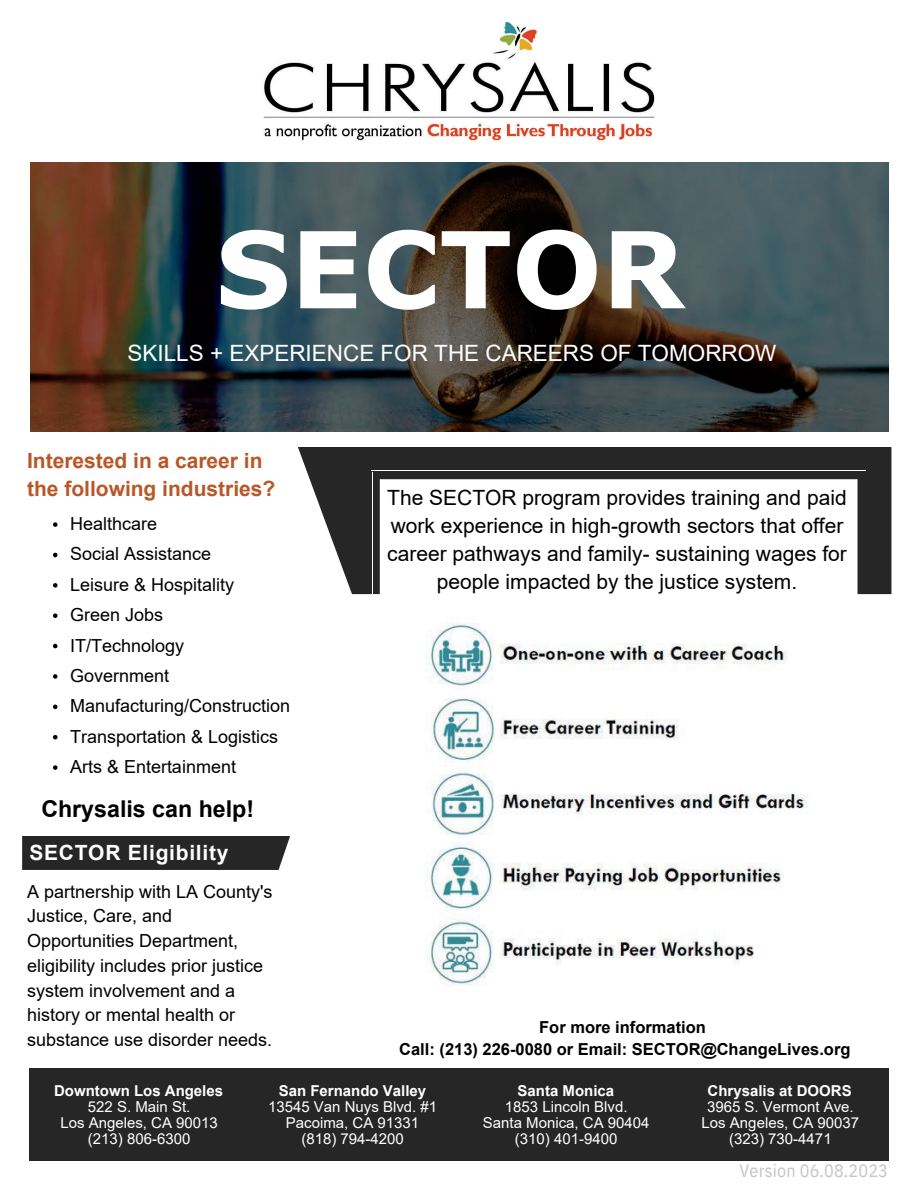
<style>
.page{position:relative;width:918px;height:1188px;background:#fff}
.page>*{position:absolute;margin:0;border:0;box-sizing:border-box;transform-origin:0 0}
.t1{font:700 105.9px "Verdana";color:#fff}
.t2{font:700 23.25px "Arial";color:#000}
.t3{font:22.5px "Arial";color:#fff}
.t4{font:21px/28.2px "Arial";color:#000;text-align:center}
.t5{font:700 21px/28.2px "Arial";color:#b95728}
.t6{font:700 21px "Arial";letter-spacing:.035em;color:#fff}
.t7{font:18px/24.8px "Arial";color:#000}
.t8{font:18px "IBM Plex Sans Cond";letter-spacing:.01em;color:#c6c6c6}
.t9{font:700 16.5px "Arial";color:#000}
.t10{font:15px/15.8px "Arial";color:#fff;text-align:center}
.t11{font:700 15px "Arial";color:#fff}
</style>
<div class="page">
<div style="left:22px;top:836px;width:268px;height:34px;background:#262626"></div>
<svg style="left:298px;top:447px;width:594px;height:148px;fill:#262626"></svg>
<div style="left:371px;top:471px;width:494px;height:149px;background:#fff"></div>
<div style="left:29px;top:1068px;width:860px;height:93px;background:#262626"></div>
<img style="left:30px;top:163px;width:859px;height:269px">
<img style="left:425px;top:623px;width:383px;height:363px">
<svg style="left:53px;top:522px;width:5px;height:5px"></svg>
<svg style="left:53px;top:553px;width:5px;height:4px"></svg>
<svg style="left:53px;top:583px;width:5px;height:5px"></svg>
<svg style="left:53px;top:613px;width:5px;height:5px"></svg>
<svg style="left:53px;top:644px;width:5px;height:4px"></svg>
<svg style="left:53px;top:674px;width:5px;height:5px"></svg>
<svg style="left:53px;top:705px;width:5px;height:4px"></svg>
<svg style="left:53px;top:735px;width:5px;height:4px"></svg>
<svg style="left:53px;top:765px;width:5px;height:5px"></svg>
<img style="left:263px;top:22px;width:392px;height:120px">
<p class="t1" style="left:215px;top:202px;width:471px">SECTOR</p>
<p class="t3" style="left:128px;top:340px;width:650px">SKILLS + EXPERIENCE FOR THE CAREERS OF TOMORROW</p>
<p class="t5" style="left:27px;top:447px;width:250px">Interested in a career in the following industries?</p>
<p class="t7" style="left:70px;top:511px;width:89px">Healthcare</p>
<p class="t7" style="left:70px;top:542px;width:142px">Social Assistance</p>
<p class="t7" style="left:70px;top:572px;width:165px">Leisure &amp; Hospitality</p>
<p class="t7" style="left:70px;top:603px;width:95px">Green Jobs</p>
<p class="t7" style="left:70px;top:633px;width:115px">IT/Technology</p>
<p class="t7" style="left:70px;top:661px;width:221px;line-height:30.3px">Government<br>Manufacturing/Construction<br>Transportation &amp; Logistics<br>Arts &amp; Entertainment</p>
<p class="t2" style="left:41px;top:796px;width:214px">Chrysalis can help!</p>
<p class="t6" style="left:29px;top:841px;width:201px">SECTOR Eligibility</p>
<p class="t7" style="left:27px;top:879px;width:247px">A partnership with LA County's<br>Justice, Care, and<br>Opportunities Department, eligibility includes prior justice system involvement and a history or mental health or substance use disorder needs.</p>
<p class="t4" style="left:387px;top:484px;width:461px">The SECTOR program provides training and paid work experience in high-growth sectors that offer career pathways and family- sustaining wages for people impacted by the justice system.</p>
<p class="t9" style="left:539px;top:1018px;width:168px">For more information</p>
<p class="t9" style="left:399px;top:1041px;width:453px">Call: (213) 226-0080 or Email: SECTOR@ChangeLives.org</p>
<p class="t11" style="left:54px;top:1082px;width:171px">Downtown Los Angeles</p>
<p class="t11" style="left:279px;top:1082px;width:149px">San Fernando Valley</p>
<p class="t11" style="left:518px;top:1082px;width:98px">Santa Monica</p>
<p class="t11" style="left:708px;top:1082px;width:146px">Chrysalis at DOORS</p>
<p class="t10" style="left:88px;top:1099px;width:104px">522 S. Main St.</p>
<p class="t10" style="left:60px;top:1115px;width:159px">Los Angeles, CA 90013 (213) 806-6300</p>
<p class="t10" style="left:268px;top:1099px;width:171px">13545 Van Nuys Blvd. #1<br>Pacoima, CA 91331</p>
<p class="t10" style="left:301px;top:1130px;width:104px">(818) 794-4200</p>
<p class="t10" style="left:505px;top:1099px;width:124px">1853 Lincoln Blvd.</p>
<p class="t10" style="left:483px;top:1115px;width:168px">Santa Monica, CA 90404 (310) 401-9400</p>
<p class="t10" style="left:702px;top:1099px;width:159px">3965 S. Vermont Ave.<br>Los Angeles, CA 90037 (323) 730-4471</p>
<p class="t8" style="left:740px;top:1158px;width:150px">Version 06.08.2023</p>
</div>
